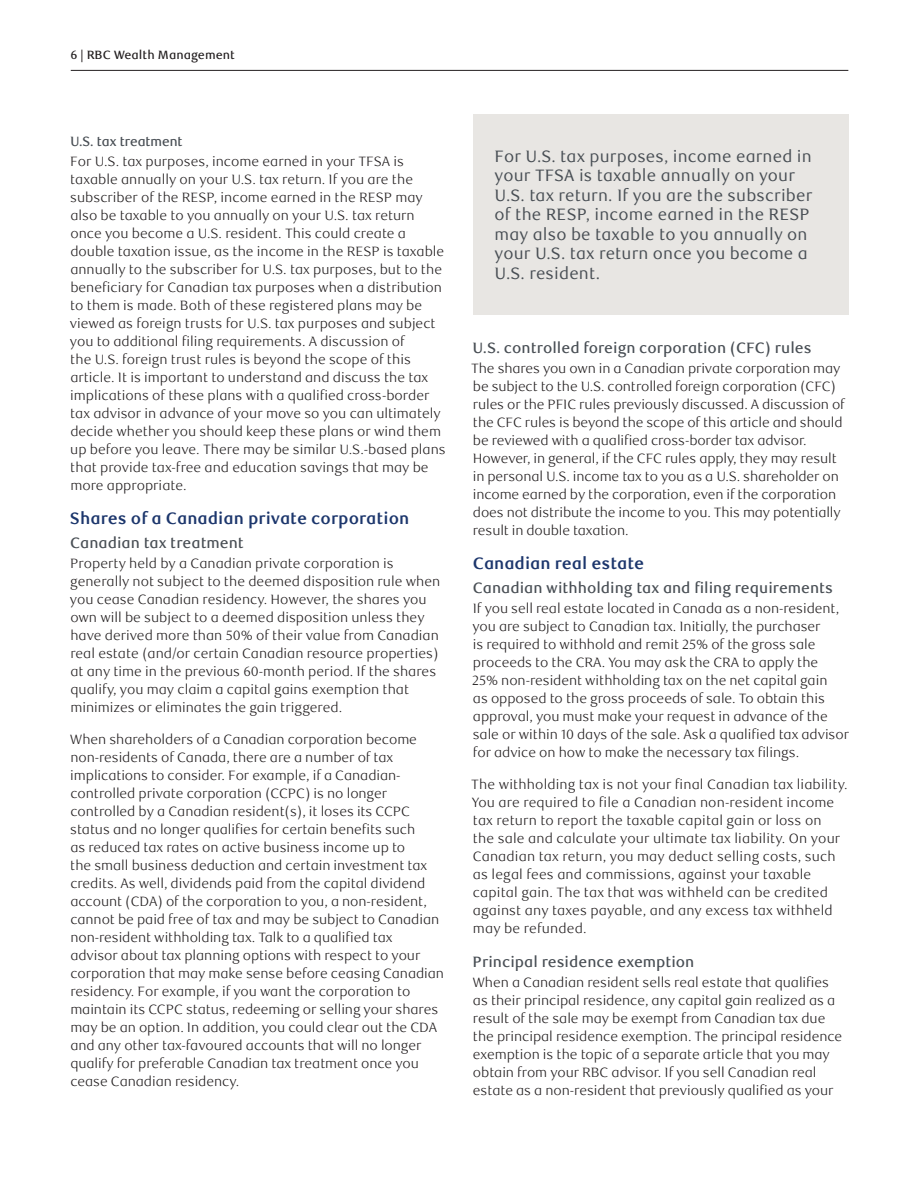
<style>
.page{position:relative;width:918px;height:1188px;background:#fff}
.page>*{position:absolute;margin:0;border:0;box-sizing:border-box;transform-origin:0 0}
.t1{font:16.5px/19.5px "RBC Text";letter-spacing:.01em;color:#484e54}
._4-Text_Headline{font:700 16.5px "RBC Text";color:#1c366c}
._6-Subhead_L1{font:500 15px "RBC Text";color:#484e54}
._5-Body_Copy{font:300 13.5px/18px "RBC Text";letter-spacing:-.005em;color:#231f20}
._7-Subhead_L2{font:500 13.5px "RBC Display";color:#484e54}
.t2{font:500 12px "RBC Text";color:#231f20}
</style>
<div class="page">
<hr style="left:71px;top:70px;width:777px;height:1px;background:#231f20">
<div style="left:473px;top:114px;width:375px;height:200px;background:#e8e6e3"></div>
<p class="t2" style="left:71px;top:47px;width:166px">6 | RBC Wealth Management</p>
<h4 class="_7-Subhead_L2" style="left:71px;top:134px;width:113px">U.S. tax treatment</h4>
<p class="_5-Body_Copy" style="left:70px;top:153px;width:377px">For U.S. tax purposes, income earned in your TFSA is taxable annually on your U.S. tax return. If you are the subscriber of the RESP, income earned in the RESP may also be taxable to you annually on your U.S. tax return once you become a U.S. resident. This could create a double taxation issue, as the income in the RESP is taxable annually to the subscriber for U.S. tax purposes, but to the beneficiary for Canadian tax purposes when a distribution to them is made. Both of these registered plans may be viewed as foreign trusts for U.S. tax purposes and subject you to additional filing requirements. A discussion of<br>the U.S. foreign trust rules is beyond the scope of this article. It is important to understand and discuss the tax implications of these plans with a qualified cross-border tax advisor in advance of your move so you can ultimately decide whether you should keep these plans or wind them up before you leave. There may be similar U.S.-based plans that provide tax-free and education savings that may be more appropriate.</p>
<h2 class="_4-Text_Headline" style="left:70px;top:509px;width:341px">Shares of a Canadian private corporation</h2>
<h3 class="_6-Subhead_L1" style="left:70px;top:534px;width:175px">Canadian tax treatment</h3>
<p class="_5-Body_Copy" style="left:70px;top:555px;width:372px">Property held by a Canadian private corporation is generally not subject to the deemed disposition rule when you cease Canadian residency. However, the shares you own will be subject to a deemed disposition unless they have derived more than 50% of their value from Canadian real estate (and/or certain Canadian resource properties) at any time in the previous 60-month period. If the shares qualify, you may claim a capital gains exemption that minimizes or eliminates the gain triggered.</p>
<p class="_5-Body_Copy" style="left:70px;top:731px;width:376px">When shareholders of a Canadian corporation become non-residents of Canada, there are a number of tax implications to consider. For example, if a Canadian&shy;controlled private corporation (CCPC) is no longer controlled by a Canadian resident(s), it loses its CCPC status and no longer qualifies for certain benefits such<br>as reduced tax rates on active business income up to<br>the small business deduction and certain investment tax credits. As well, dividends paid from the capital dividend account (CDA) of the corporation to you, a non-resident, cannot be paid free of tax and may be subject to Canadian non-resident withholding tax. Talk to a qualified tax<br>advisor about tax planning options with respect to your corporation that may make sense before ceasing Canadian residency. For example, if you want the corporation to maintain its CCPC status, redeeming or selling your shares may be an option. In addition, you could clear out the CDA and any other tax-favoured accounts that will no longer qualify for preferable Canadian tax treatment once you cease Canadian residency.</p>
<p class="t1" style="left:495px;top:146px;width:319px">For U.S. tax purposes, income earned in your TFSA is taxable annually on your U.S. tax return. If you are the subscriber of the RESP, income earned in the RESP may also be taxable to you annually on your U.S. tax return once you become a U.S. resident.</p>
<h3 class="_6-Subhead_L1" style="left:473px;top:339px;width:341px">U.S. controlled foreign corporation (CFC) rules</h3>
<p class="_5-Body_Copy" style="left:471px;top:360px;width:375px">The shares you own in a Canadian private corporation may be subject to the U.S. controlled foreign corporation (CFC) rules or the PFIC rules previously discussed. A discussion of the CFC rules is beyond the scope of this article and should be reviewed with a qualified cross-border tax advisor.<br>However, in general, if the CFC rules apply, they may result in personal U.S. income tax to you as a U.S. shareholder on income earned by the corporation, even if the corporation does not distribute the income to you. This may potentially result in double taxation.</p>
<h2 class="_4-Text_Headline" style="left:473px;top:553px;width:173px">Canadian real estate</h2>
<h3 class="_6-Subhead_L1" style="left:473px;top:579px;width:362px">Canadian withholding tax and filing requirements</h3>
<p class="_5-Body_Copy" style="left:472px;top:599px;width:379px">If you sell real estate located in Canada as a non-resident, you are subject to Canadian tax. Initially, the purchaser<br>is required to withhold and remit 25% of the gross sale proceeds to the CRA. You may ask the CRA to apply the<br>25% non-resident withholding tax on the net capital gain<br>as opposed to the gross proceeds of sale. To obtain this approval, you must make your request in advance of the sale or within 10 days of the sale. Ask a qualified tax advisor for advice on how to make the necessary tax filings.</p>
<p class="_5-Body_Copy" style="left:471px;top:776px;width:378px">The withholding tax is not your final Canadian tax liability.<br>You are required to file a Canadian non-resident income tax return to report the taxable capital gain or loss on<br>the sale and calculate your ultimate tax liability. On your Canadian tax return, you may deduct selling costs, such as legal fees and commissions, against your taxable capital gain. The tax that was withheld can be credited against any taxes payable, and any excess tax withheld may be refunded.</p>
<h3 class="_6-Subhead_L1" style="left:473px;top:953px;width:223px">Principal residence exemption</h3>
<p class="_5-Body_Copy" style="left:472px;top:974px;width:371px">When a Canadian resident sells real estate that qualifies as their principal residence, any capital gain realized as a result of the sale may be exempt from Canadian tax due the principal residence exemption. The principal residence exemption is the topic of a separate article that you may obtain from your RBC advisor. If you sell Canadian real estate as a non-resident that previously qualified as your</p>
</div>
